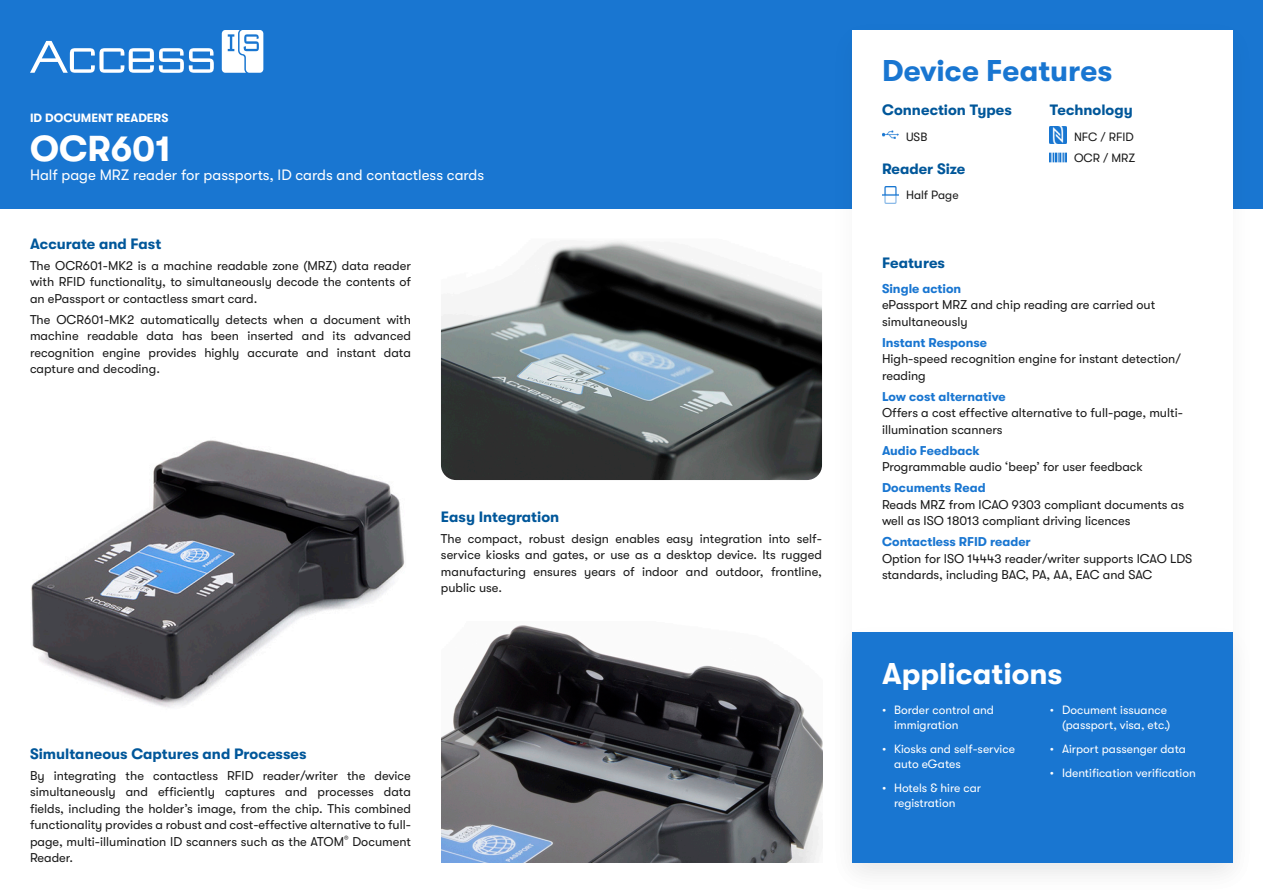
<style>
.page{position:relative;width:1263px;height:893px;background:#fff}
.page>*{position:absolute;margin:0;border:0;box-sizing:border-box;transform-origin:0 0}
.t1{font:700 36px "GT Walsheim Pro";color:#fff}
.t2{font:700 30px "GT Walsheim Pro";color:#1976d1}
.t3{font:700 30px "GT Walsheim Pro";color:#fff}
.Headline_3{font:700 15px "GT Walsheim Pro";color:#01579a}
.t4{font:15px "GT Walsheim Pro";color:#fff}
.Paragraph_-_Spec{font:12.75px/16.5px "GT Walsheim Pro";color:#1a1a1a}
.Features_sub-headlin{font:700 12.75px "GT Walsheim Pro";color:#1976d1}
.t5{font:12px/15px "GT Walsheim Pro";color:#fff}
.t6{font:12px "GT Walsheim Pro";color:#1a1a1a}
.t7{font:700 12px "GT Walsheim Pro";color:#fff}
</style>
<div class="page">
<div style="left:0;top:0;width:1263px;height:208px;background:#1976d1"></div>
<svg style="left:30px;top:41px;width:184px;height:32px"></svg>
<svg style="left:222px;top:30px;width:41px;height:43px;background:#dbe9f7"></svg>
<div style="left:827px;top:15px;width:431px;height:878px;background:#000;opacity:.05"></div>
<div style="left:852px;top:30px;width:381px;height:833px;background:#fff"></div>
<div style="left:827px;top:618px;width:431px;height:275px;background:#000;opacity:.05"></div>
<div style="left:852px;top:632px;width:381px;height:231px;background:#1976d1"></div>
<img style="left:441px;top:241px;width:381px;height:239px">
<img style="left:31px;top:440px;width:374px;height:268px">
<img style="left:441px;top:625px;width:381px;height:238px">
<img style="left:1050px;top:152px;width:17px;height:11px">
<img style="left:882px;top:130px;width:17px;height:9px">
<img style="left:1050px;top:127px;width:17px;height:17px">
<img style="left:882px;top:186px;width:17px;height:17px">
<p class="t7" style="left:30px;top:111px;width:140px">ID DOCUMENT READERS</p>
<p class="t1" style="left:30px;top:128px;width:143px">OCR601</p>
<p class="t4" style="left:30px;top:167px;width:456px">Half page MRZ reader for passports, ID cards and contactless cards</p>
<p class="Headline_3" style="left:30px;top:235px;width:133px">Accurate and Fast</p>
<p class="Paragraph_-_Spec" style="left:30px;top:257px;width:382px;text-align:justify">The OCR601-MK2 is a machine readable zone (MRZ) data reader with RFID functionality, to simultaneously decode the contents of an ePassport or contactless smart card.</p>
<p class="Paragraph_-_Spec" style="left:30px;top:311px;width:382px;text-align:justify">The OCR601-MK2 automatically detects when a document with machine readable data has been inserted and its advanced recognition engine provides highly accurate and instant data capture and decoding.</p>
<p class="Headline_3" style="left:441px;top:508px;width:120px">Easy Integration</p>
<p class="Paragraph_-_Spec" style="left:441px;top:530px;width:382px;text-align:justify">The compact, robust design enables easy integration into self&shy;service kiosks and gates, or use as a desktop device. Its rugged manufacturing ensures years of indoor and outdoor, frontline, public use.</p>
<p class="Headline_3" style="left:30px;top:745px;width:278px">Simultaneous Captures and Processes</p>
<p class="Paragraph_-_Spec" style="left:30px;top:767px;width:382px;text-align:justify">By integrating the contactless RFID reader/writer the device simultaneously and efficiently captures and processes data fields, including the holder’s image, from the chip. This combined functionality provides a robust and cost-effective alternative to full&shy;page, multi-illumination ID scanners such as the ATOM<sup>®</sup> Document Reader.</p>
<p class="t2" style="left:882px;top:54px;width:232px">Device Features</p>
<p class="Headline_3" style="left:882px;top:101px;width:131px">Connection Types</p>
<p class="t6" style="left:906px;top:130px;width:23px">USB</p>
<p class="Headline_3" style="left:882px;top:160px;width:85px">Reader Size</p>
<p class="t6" style="left:906px;top:188px;width:54px">Half Page</p>
<p class="Headline_3" style="left:1050px;top:101px;width:84px">Technology</p>
<p class="t6" style="left:1074px;top:130px;width:61px">NFC / RFID</p>
<p class="t6" style="left:1074px;top:151px;width:63px">OCR / MRZ</p>
<p class="Headline_3" style="left:882px;top:254px;width:65px">Features</p>
<p class="Features_sub-headlin" style="left:882px;top:281px;width:81px">Single action</p>
<p class="Paragraph_-_Spec" style="left:882px;top:297px;width:275px">ePassport MRZ and chip reading are carried out simultaneously</p>
<p class="Features_sub-headlin" style="left:882px;top:335px;width:106px">Instant Response</p>
<p class="Paragraph_-_Spec" style="left:882px;top:351px;width:300px">High-speed recognition engine for instant detection/ reading</p>
<p class="Features_sub-headlin" style="left:882px;top:389px;width:125px">Low cost alternative</p>
<p class="Paragraph_-_Spec" style="left:882px;top:405px;width:302px">Offers a cost effective alternative to full-page, multi&shy;illumination scanners</p>
<p class="Features_sub-headlin" style="left:882px;top:443px;width:99px">Audio Feedback</p>
<p class="Paragraph_-_Spec" style="left:882px;top:459px;width:263px">Programmable audio ‘beep’ for user feedback</p>
<p class="Features_sub-headlin" style="left:882px;top:481px;width:105px">Documents Read</p>
<p class="Paragraph_-_Spec" style="left:882px;top:496px;width:304px">Reads MRZ from ICAO 9303 compliant documents as well as ISO 18013 compliant driving licences</p>
<p class="Features_sub-headlin" style="left:882px;top:535px;width:150px">Contactless RFID reader</p>
<p class="Paragraph_-_Spec" style="left:882px;top:550px;width:312px">Option for ISO 14443 reader/writer supports ICAO LDS standards, including BAC, PA, AA, EAC and SAC</p>
<p class="t3" style="left:882px;top:657px;width:182px">Applications</p>
<p class="t5" style="left:894px;top:702px;width:101px;text-indent:-12px">• Border control and immigration</p>
<p class="t5" style="left:894px;top:741px;width:122px;text-indent:-12px">• Kiosks and self-service auto eGates</p>
<p class="t5" style="left:894px;top:780px;width:89px;text-indent:-12px">• Hotels &amp; hire car registration</p>
<p class="t5" style="left:1050px;top:702px;width:122px;text-align:right">• Document issuance (passport, visa, etc.)</p>
<p class="t5" style="left:1050px;top:741px;width:137px">• Airport passenger data</p>
<p class="t5" style="left:1050px;top:765px;width:147px">• Identification verification</p>
</div>
